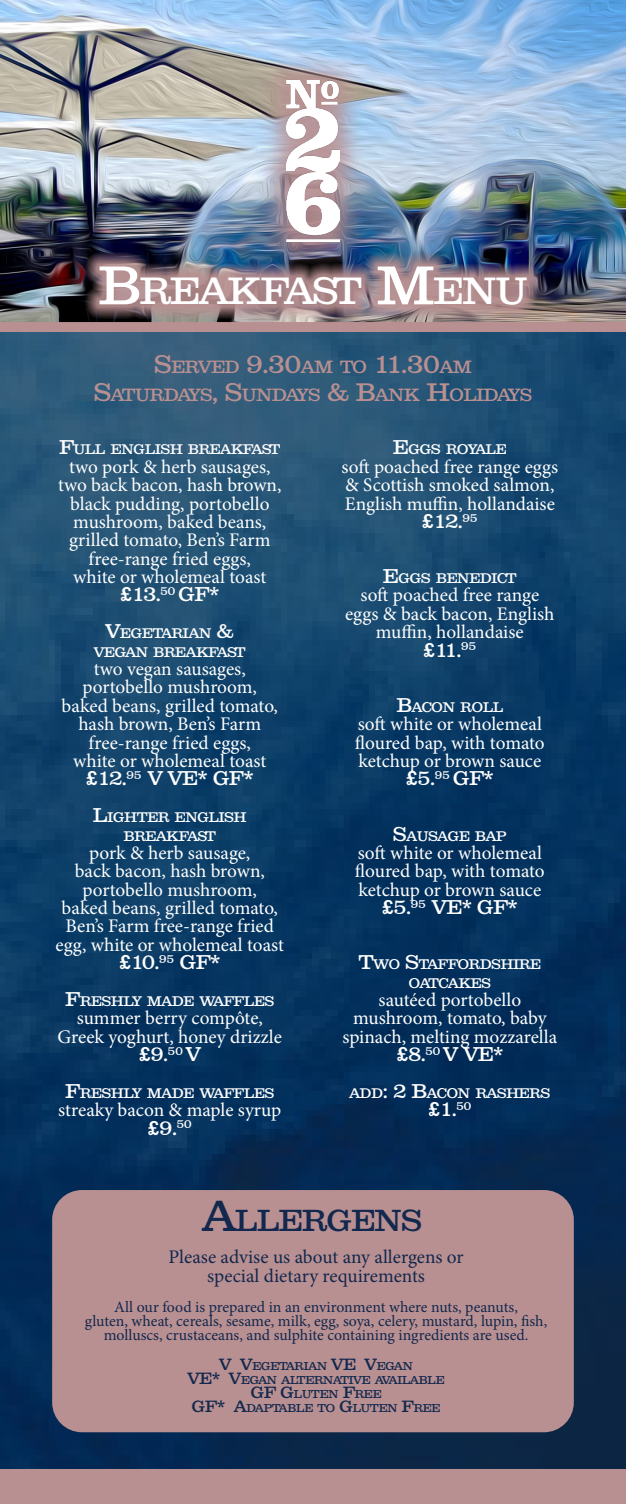
<style>
.page{position:relative;width:626px;height:1504px;background:#fff}
.page>*{position:absolute;margin:0;border:0;box-sizing:border-box;transform-origin:0 0}
.t1{font:36.75px "Clarxndon";color:#fff}
.t2{font:29.4px "Clarxndon";color:#12284e}
.t3{font:19.25px/18.4px "Minion Pro";letter-spacing:-.005em;color:#fff;text-align:center}
.t4{font:19.25px "Clarxndon";letter-spacing:-.06em;color:#fff}
.Pa4{font:19.25px "Minion Pro";color:#12284e}
.t5{font:19.25px "Clarxndon";color:#fff}
.t6{font:17.15px "Clarxndon";color:#b99091}
.t7{font:15.75px/14px "Minion Pro";color:#12284e;text-align:center}
.t8{font:13.47px/18.4px "Clarxndon";color:#fff}
.Pa4-2{font:11.03px "Clarxndon";color:#12284e}
.s1{font-size:52.5px}
.s2{font-size:24.5px}
.s3{font-size:19.25px}
.s4{font-style:inherit}
.s5{font-size:42px}
.s6{font-size:15.75px}
</style>
<div class="page">
<img style="left:0;top:332px;width:625px;height:1136px">
<img style="left:0;top:0;width:625px;height:322px">
<div style="left:52px;top:1189px;width:521px;height:242px;background:#b99091;border-radius:30px"></div>
<div style="left:0;top:1468px;width:625px;height:35px;background:#b99091"></div>
<div style="left:0;top:322px;width:625px;height:10px;background:#b99091"></div>
<div style="left:84px;top:252px;width:457px;height:68px;background:#b99091;opacity:.9"></div>
<div style="left:258px;top:53px;width:109px;height:217px;background:#b99091;opacity:.9"></div>
<img style="left:286px;top:81px;width:53px;height:160px">
<p class="t1" style="left:99px;top:269px;width:429px"><span class="s1">B</span>REAKFAST <span class="s1">M</span>ENU</p>
<p class="t6" style="left:154px;top:356px;width:318px"><span class="s2">S</span>ERVED <span class="s2">9.30</span>AM TO <span class="s2">11.30</span>AM</p>
<p class="t6" style="left:94px;top:384px;width:438px"><span class="s2">S</span>ATURDAYS<span class="s2">, S</span>UNDAYS <span class="s2">&amp; B</span>ANK <span class="s2">H</span>OLIDAYS</p>
<p class="t8" style="left:59px;top:440px;width:222px"><span class="s3">F</span>ULL ENGLISH BREAKFAST</p>
<p class="t3" style="left:58px;top:457px;width:225px">two pork &amp; herb sausages, two back bacon, hash brown, black pudding, portobello mushroom, baked beans, grilled tomato, Ben’s Farm free-range fried eggs,</p>
<p class="t3" style="left:73px;top:567px;width:194px">white or wholemeal toast</p>
<p class="t4" style="left:120px;top:583px;width:100px">£13.<sup>50</sup> <span class="s4">GF*</span></p>
<p class="t8" style="left:106px;top:624px;width:129px"><span class="s3">V</span>EGETARIAN <span class="s3">&amp;</span></p>
<p class="t8" style="left:94px;top:642px;width:153px">VEGAN BREAKFAST</p>
<p class="t3" style="left:82px;top:659px;width:176px">two vegan sausages, portobello mushroom,</p>
<p class="t3" style="left:61px;top:696px;width:218px">baked beans, grilled tomato,</p>
<p class="t3" style="left:78px;top:714px;width:184px">hash brown, Ben’s Farm</p>
<p class="t3" style="left:88px;top:733px;width:164px">free-range fried eggs,</p>
<p class="t3" style="left:73px;top:751px;width:194px">white or wholemeal toast</p>
<p class="t4" style="left:86px;top:767px;width:168px">£12.<sup>95</sup> V VE<span class="s4">* GF*</span></p>
<p class="t8" style="left:124px;top:808px;width:113px;text-indent:-31px"><span class="s3">L</span>IGHTER ENGLISH<br>BREAKFAST</p>
<p class="t3" style="left:75px;top:843px;width:191px">pork &amp; herb sausage, back bacon, hash brown, portobello mushroom,</p>
<p class="t3" style="left:56px;top:898px;width:229px">baked beans, grilled tomato,<br>Ben’s Farm free-range fried egg, white or wholemeal toast</p>
<p class="t4" style="left:119px;top:950px;width:102px">£10.<sup>95</sup> <span class="s4">GF*</span></p>
<p class="t8" style="left:65px;top:991px;width:209px"><span class="s3">F</span>RESHLY MADE WAFFLES</p>
<p class="t3" style="left:57px;top:1008px;width:226px">summer berry compôte,<br>Greek yoghurt, honey drizzle</p>
<p class="t4" style="left:139px;top:1042px;width:63px">£9.<sup>50</sup> V</p>
<p class="t8" style="left:65px;top:1083px;width:209px"><span class="s3">F</span>RESHLY MADE WAFFLES</p>
<p class="t3" style="left:58px;top:1100px;width:224px">streaky bacon &amp; maple syrup</p>
<p class="t4" style="left:148px;top:1116px;width:45px">£9.<sup>50</sup></p>
<p class="t8" style="left:393px;top:440px;width:115px"><span class="s3">E</span>GGS ROYALE</p>
<p class="t3" style="left:341px;top:457px;width:218px;text-align:left">soft poached free range eggs &amp; Scottish smoked salmon,<br>English muffin, hollandaise</p>
<p class="t4" style="left:422px;top:509px;width:57px">£12.<sup>95</sup></p>
<p class="t8" style="left:383px;top:569px;width:134px"><span class="s3">E</span>GGS BENEDICT</p>
<p class="t3" style="left:345px;top:586px;width:211px">soft poached free range eggs &amp; back bacon, English muffin, hollandaise</p>
<p class="t4" style="left:423px;top:638px;width:54px">£11.<sup>95</sup></p>
<p class="t8" style="left:396px;top:697px;width:108px"><span class="s3">B</span>ACON ROLL</p>
<p class="t3" style="left:354px;top:714px;width:191px;text-align:left">soft white or wholemeal floured bap, with tomato ketchup or brown sauce</p>
<p class="t4" style="left:406px;top:767px;width:89px">£5.<sup>95</sup> <span class="s4">GF*</span></p>
<p class="t8" style="left:393px;top:826px;width:114px"><span class="s3">S</span>AUSAGE BAP</p>
<p class="t3" style="left:354px;top:843px;width:191px;text-align:left">soft white or wholemeal floured bap, with tomato ketchup or brown sauce</p>
<p class="t5" style="left:381px;top:895px;width:137px"><span class="s4">£5.</span><sup>95</sup> VE* GF*</p>
<p class="t8" style="left:358px;top:955px;width:183px;text-align:center"><span class="s3">T</span>WO <span class="s3">S</span>TAFFORDSHIRE<br>OATCAKES</p>
<p class="t3" style="left:342px;top:990px;width:216px">sautéed portobello mushroom, tomato, baby spinach, melting mozzarella</p>
<p class="t4" style="left:396px;top:1042px;width:108px">£8.<sup>50</sup> V VE*</p>
<p class="t8" style="left:349px;top:1083px;width:202px">ADD<span class="s3">: 2 B</span>ACON RASHERS</p>
<p class="t4" style="left:428px;top:1097px;width:44px">£1.<sup>50</sup></p>
<p class="t2" style="left:203px;top:1203px;width:219px"><span class="s5">A</span>LLERGENS</p>
<p class="Pa4" style="left:168px;top:1243px;width:296px">Please advise us about any allergens or</p>
<p class="Pa4" style="left:207px;top:1263px;width:219px">special dietary requirements</p>
<p class="t7" style="left:114px;top:1299px;width:405px">All our food is prepared in an environment where nuts, peanuts,</p>
<p class="t7" style="left:85px;top:1313px;width:463px">gluten, wheat, cereals, sesame, milk, egg, soya, celery, mustard, lupin, fish, molluscs, crustaceans, and sulphite containing ingredients are used.</p>
<p class="Pa4-2" style="left:219px;top:1359px;width:194px"><span class="s6">V</span> <span class="s6">V</span>EGETARIAN <span class="s6">VE</span> <span class="s6">V</span>EGAN</p>
<p class="Pa4-2" style="left:188px;top:1373px;width:258px"><span class="s6">VE*</span> <span class="s6">V</span>EGAN ALTERNATIVE AVAILABLE</p>
<p class="Pa4-2" style="left:250px;top:1387px;width:132px"><span class="s6">GF G</span>LUTEN <span class="s6">F</span>REE</p>
<p class="Pa4-2" style="left:192px;top:1401px;width:249px"><span class="s6">GF* A</span>DAPTABLE TO <span class="s6">G</span>LUTEN <span class="s6">F</span>REE</p>
</div>
